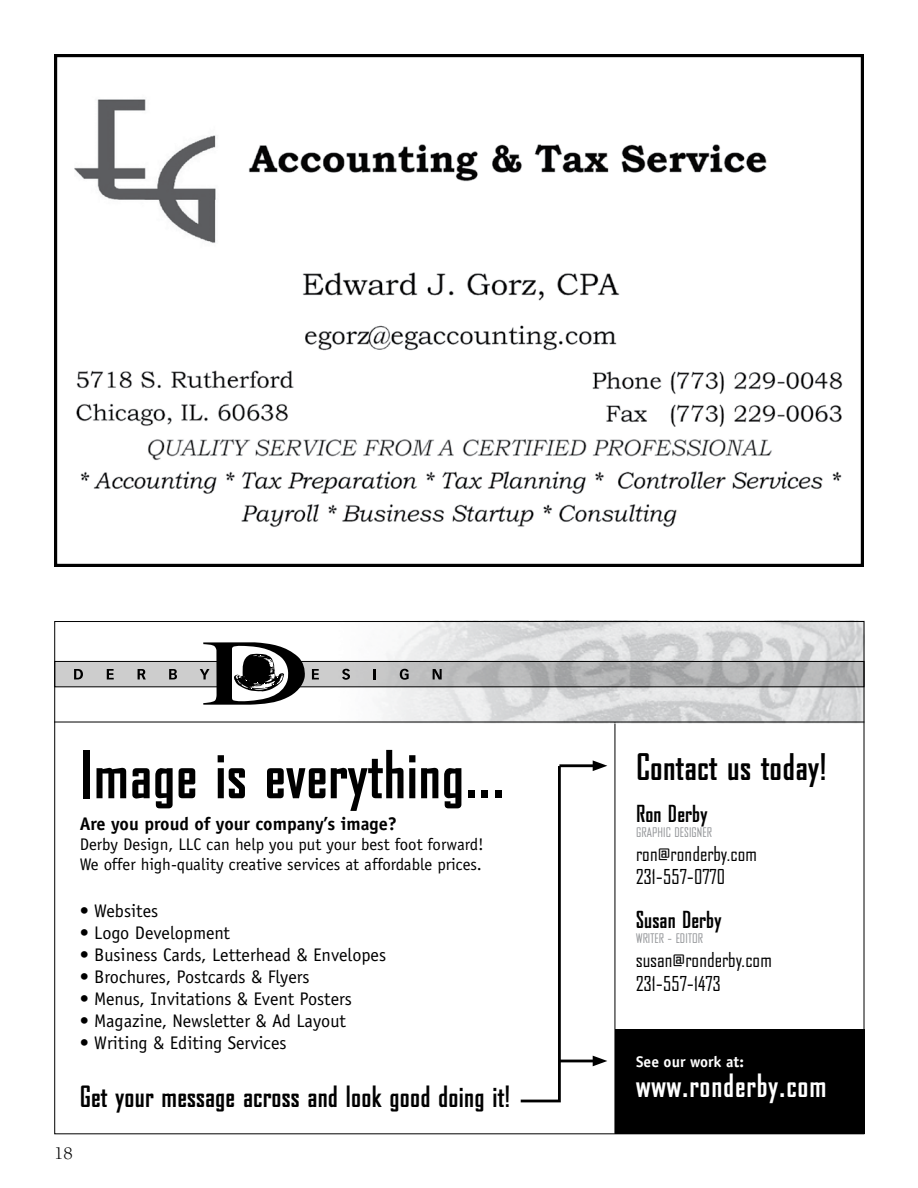
<style>
.page{position:relative;width:918px;height:1188px;background:#fff}
.page>*{position:absolute;margin:0;border:0;box-sizing:border-box;transform-origin:0 0}
.t1{font:700 63.3px "Bureau Agency";letter-spacing:.01em;color:#000}
.t2{font:700 35.1px "Bureau Agency";letter-spacing:.01em;color:#000}
.t3{font:700 30.75px "Bureau Agency";letter-spacing:.03em;color:#fff}
.t4{font:700 28.2px "Bureau Agency";letter-spacing:.01em;color:#000}
.t5{font:700 22.5px "Bureau Agency";letter-spacing:.01em;color:#000}
.t6{font:19.65px/23.7px "Bureau Agency";letter-spacing:.01em;color:#000}
.t7{font:18.3px "Officina Sans";color:#000}
.t8{font:700 18.3px "Officina Sans";color:#000}
.t9{font:18px "Berkeley";color:#000}
.t10{font:16.95px/20.2px "Officina Sans";color:#000}
.t11{font:700 15.45px "Officina Sans";color:#fff}
.t12{font:12.6px "Bureau Agency";letter-spacing:.01em;color:#939598}
</style>
<div class="page">
<hr style="left:615px;top:722px;width:1px;height:412px;background:#000">
<img style="left:74px;top:99px;width:769px;height:428px">
<div style="left:54px;top:54px;width:810px;height:513px;border:3px solid #000"></div>
<div style="left:615px;top:1029px;width:250px;height:105px;background:#000"></div>
<img style="left:330px;top:623px;width:532px;height:99px">
<hr style="left:54px;top:722px;width:810px;height:1px;background:#000">
<div style="left:54px;top:661px;width:810px;height:26px;border:1px solid #000"></div>
<svg style="left:54px;top:661px;width:810px;height:25px;background:#b0b1b1"></svg>
<svg style="left:74px;top:669px;width:9px;height:10px"></svg>
<svg style="left:107px;top:669px;width:7px;height:10px"></svg>
<svg style="left:138px;top:669px;width:8px;height:10px"></svg>
<svg style="left:169px;top:669px;width:8px;height:10px"></svg>
<svg style="left:200px;top:642px;width:105px;height:63px"></svg>
<svg style="left:312px;top:669px;width:7px;height:10px"></svg>
<svg style="left:342px;top:669px;width:8px;height:11px"></svg>
<svg style="left:374px;top:669px;width:2px;height:10px"></svg>
<svg style="left:400px;top:669px;width:9px;height:11px"></svg>
<svg style="left:433px;top:669px;width:9px;height:10px"></svg>
<hr style="left:559px;top:1060px;width:39px;height:2px;background:#000">
<svg style="left:593px;top:1056px;width:14px;height:10px"></svg>
<hr style="left:559px;top:764px;width:39px;height:3px;background:#000">
<svg style="left:593px;top:760px;width:14px;height:11px"></svg>
<svg style="left:520px;top:764px;width:42px;height:339px"></svg>
<h1 class="t1" style="left:80px;top:740px;width:427px">Image is everything...</h1>
<p class="t8" style="left:80px;top:812px;width:319px">Are you proud of your company’s image?</p>
<p class="t10" style="left:80px;top:834px;width:406px">Derby Design, LLC can help you put your best foot forward!<br>We offer high-quality creative services at affordable prices.</p>
<p class="t7" style="left:80px;top:901px;width:80px">• Websites</p>
<p class="t7" style="left:80px;top:923px;width:152px">• Logo Development</p>
<p class="t7" style="left:80px;top:945px;width:308px">• Business Cards, Letterhead &amp; Envelopes</p>
<p class="t7" style="left:80px;top:966px;width:232px">• Brochures, Postcards &amp; Flyers</p>
<p class="t7" style="left:80px;top:988px;width:274px">• Menus, Invitations &amp; Event Posters</p>
<p class="t7" style="left:80px;top:1010px;width:268px">• Magazine, Newsletter &amp; Ad Layout</p>
<p class="t7" style="left:80px;top:1032px;width:208px">• Writing &amp; Editing Services</p>
<h3 class="t4" style="left:80px;top:1081px;width:432px">Get your message across and look good doing it!</h3>
<p class="t9" style="left:54px;top:1144px;width:20px">18</p>
<h2 class="t2" style="left:636px;top:748px;width:192px">Contact us today!</h2>
<p class="t5" style="left:636px;top:801px;width:73px">Ron Derby</p>
<p class="t12" style="left:636px;top:826px;width:77px">GRAPHIC DESIGNER</p>
<p class="t6" style="left:636px;top:842px;width:122px">ron@ronderby.com<br>231-557-0770</p>
<p class="t5" style="left:636px;top:908px;width:87px">Susan Derby</p>
<p class="t12" style="left:636px;top:932px;width:68px">WRITER - EDITOR</p>
<p class="t6" style="left:636px;top:948px;width:137px">susan@ronderby.com<br>231-557-1473</p>
<p class="t11" style="left:636px;top:1052px;width:109px">See our work at:</p>
<h3 class="t3" style="left:636px;top:1069px;width:192px">www.ronderby.com</h3>
</div>
